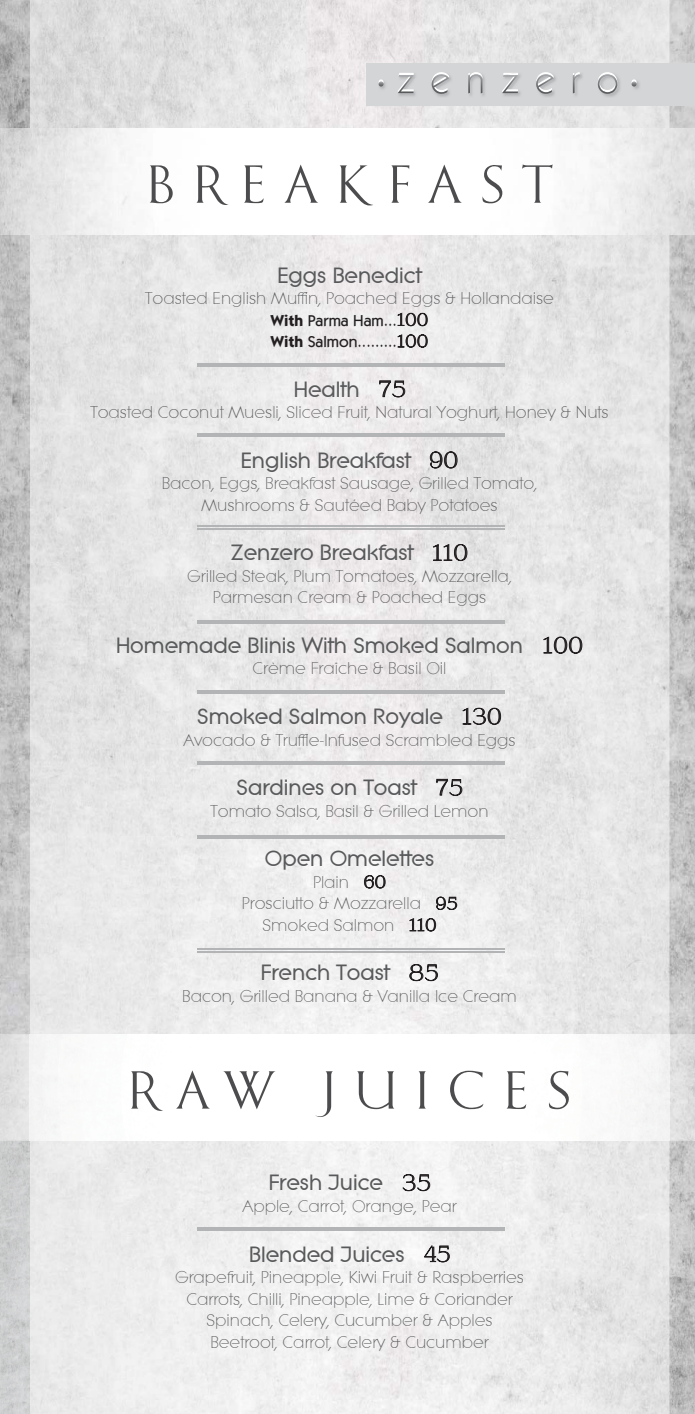
<style>
.page{position:relative;width:695px;height:1414px;background:#fff}
.page>*{position:absolute;margin:0;border:0;box-sizing:border-box;transform-origin:0 0}
.t1{font:60.73px "Emporia";letter-spacing:.3em;color:#4c4c4e}
.t2{font:700 21.53px "Lithe";color:#58595b}
.t3{font:300 16.45px/21.5px "Lithe";color:#58595b;text-align:center}
.t4{font:500 15.75px/21.5px "ITC Kabel Std";color:#231f20}
.s1{font-weight:700}
.s2{font-family:"Guadalupe Pro";font-weight:400;font-size:16.45px}
.s3{font-family:"Guadalupe Pro";font-weight:400;color:#231f20}
</style>
<div class="page">
<img style="left:0;top:0;width:30px;height:1035px">
<img style="left:669px;top:0;width:25px;height:1035px">
<img style="left:0;top:1140px;width:30px;height:274px">
<img style="left:669px;top:1140px;width:25px;height:274px">
<img style="left:30px;top:234px;width:639px;height:801px">
<img style="left:30px;top:1140px;width:639px;height:274px">
<img style="left:30px;top:0;width:639px;height:129px">
<img style="left:0;top:129px;width:694px;height:105px">
<hr style="left:197px;top:363px;width:307px;height:1px;background:#b2b4b6">
<hr style="left:197px;top:366px;width:307px;height:1px;background:#b2b4b6">
<hr style="left:197px;top:433px;width:307px;height:1px;background:#b2b4b6">
<hr style="left:197px;top:435px;width:307px;height:1px;background:#b2b4b6">
<hr style="left:197px;top:526px;width:307px;height:1px;background:#b2b4b6">
<hr style="left:197px;top:528px;width:307px;height:1px;background:#b2b4b6">
<hr style="left:197px;top:620px;width:307px;height:1px;background:#b2b4b6">
<hr style="left:197px;top:623px;width:307px;height:1px;background:#b2b4b6">
<hr style="left:197px;top:690px;width:307px;height:1px;background:#b2b4b6">
<hr style="left:197px;top:693px;width:307px;height:1px;background:#b2b4b6">
<hr style="left:197px;top:761px;width:307px;height:2px;background:#b2b4b6">
<hr style="left:197px;top:764px;width:307px;height:1px;background:#b2b4b6">
<hr style="left:197px;top:835px;width:307px;height:1px;background:#b2b4b6">
<hr style="left:197px;top:837px;width:307px;height:1px;background:#b2b4b6">
<hr style="left:197px;top:949px;width:307px;height:1px;background:#b2b4b6">
<hr style="left:197px;top:951px;width:307px;height:1px;background:#b2b4b6">
<div style="left:366px;top:63px;width:328px;height:42px;background:#d4d5d7"></div>
<img style="left:380px;top:72px;width:260px;height:25px">
<svg style="left:431px;top:72px;width:18px;height:22px"></svg>
<svg style="left:536px;top:72px;width:17px;height:22px"></svg>
<svg style="left:468px;top:72px;width:14px;height:21px"></svg>
<svg style="left:572px;top:72px;width:7px;height:21px"></svg>
<svg style="left:597px;top:72px;width:20px;height:22px"></svg>
<svg style="left:397px;top:73px;width:17px;height:20px"></svg>
<svg style="left:631px;top:79px;width:5px;height:8px"></svg>
<svg style="left:378px;top:79px;width:5px;height:8px"></svg>
<svg style="left:502px;top:73px;width:16px;height:20px"></svg>
<hr style="left:197px;top:1228px;width:307px;height:1px;background:#b2b4b6">
<hr style="left:197px;top:1230px;width:307px;height:1px;background:#b2b4b6">
<img style="left:0;top:1035px;width:694px;height:105px">
<h1 class="t1" style="left:147px;top:162px;width:406px">BREAKFAST</h1>
<h2 class="t2" style="left:277px;top:264px;width:146px">Eggs Benedict</h2>
<p class="t3" style="left:145px;top:288px;width:410px">Toasted English Muffin, Poached Eggs &amp; Hollandaise</p>
<p class="t4" style="left:271px;top:311px;width:159px"><span class="s1">With</span> Parma Ham...<span class="s2">100<br></span><span class="s1">With</span> Salmon.........<span class="s2">100</span></p>
<h2 class="t2" style="left:294px;top:378px;width:113px">Health <span class="s3">75</span></h2>
<p class="t3" style="left:90px;top:402px;width:519px">Toasted Coconut Muesli, Sliced Fruit, Natural Yoghurt, Honey &amp; Nuts</p>
<h2 class="t2" style="left:241px;top:449px;width:219px">English Breakfast <span class="s3">90</span></h2>
<p class="t3" style="left:162px;top:473px;width:377px">Bacon, Eggs, Breakfast Sausage, Grilled Tomato,<br>Mushrooms &amp; Sautéed Baby Potatoes</p>
<h2 class="t2" style="left:231px;top:541px;width:239px">Zenzero Breakfast <span class="s3">110</span></h2>
<p class="t3" style="left:187px;top:566px;width:326px">Grilled Steak, Plum Tomatoes, Mozzarella,<br>Parmesan Cream &amp; Poached Eggs</p>
<h2 class="t2" style="left:116px;top:634px;width:468px">Homemade Blinis With Smoked Salmon <span class="s3">100</span></h2>
<p class="t3" style="left:252px;top:658px;width:195px">Crème Fraîche &amp; Basil Oil</p>
<h2 class="t2" style="left:197px;top:705px;width:306px">Smoked Salmon Royale <span class="s3">130</span></h2>
<p class="t3" style="left:183px;top:729px;width:333px">Avocado &amp; Truffle-Infused Scrambled Eggs</p>
<h2 class="t2" style="left:236px;top:776px;width:227px">Sardines on Toast <span class="s3">75</span></h2>
<p class="t3" style="left:210px;top:800px;width:279px">Tomato Salsa, Basil &amp; Grilled Lemon</p>
<h2 class="t2" style="left:265px;top:847px;width:171px">Open Omelettes</h2>
<p class="t3" style="left:242px;top:871px;width:217px">Plain <span class="s3">60<br></span>Prosciutto &amp; Mozzarella <span class="s3">95<br></span>Smoked Salmon <span class="s3">110</span></p>
<h2 class="t2" style="left:261px;top:961px;width:179px">French Toast <span class="s3">85</span></h2>
<p class="t3" style="left:182px;top:986px;width:336px">Bacon, Grilled Banana &amp; Vanilla Ice Cream</p>
<h1 class="t1" style="left:128px;top:1068px;width:444px">RAW JUICES</h1>
<h2 class="t2" style="left:269px;top:1171px;width:163px">Fresh Juice <span class="s3">35</span></h2>
<p class="t3" style="left:242px;top:1196px;width:216px">Apple, Carrot, Orange, Pear</p>
<h2 class="t2" style="left:249px;top:1243px;width:202px">Blended Juices <span class="s3">45</span></h2>
<p class="t3" style="left:175px;top:1267px;width:350px">Grapefruit, Pineapple, Kiwi Fruit &amp; Raspberries Carrots, Chilli, Pineapple, Lime &amp; Coriander Spinach, Celery, Cucumber &amp; Apples Beetroot, Carrot, Celery &amp; Cucumber</p>
</div>
